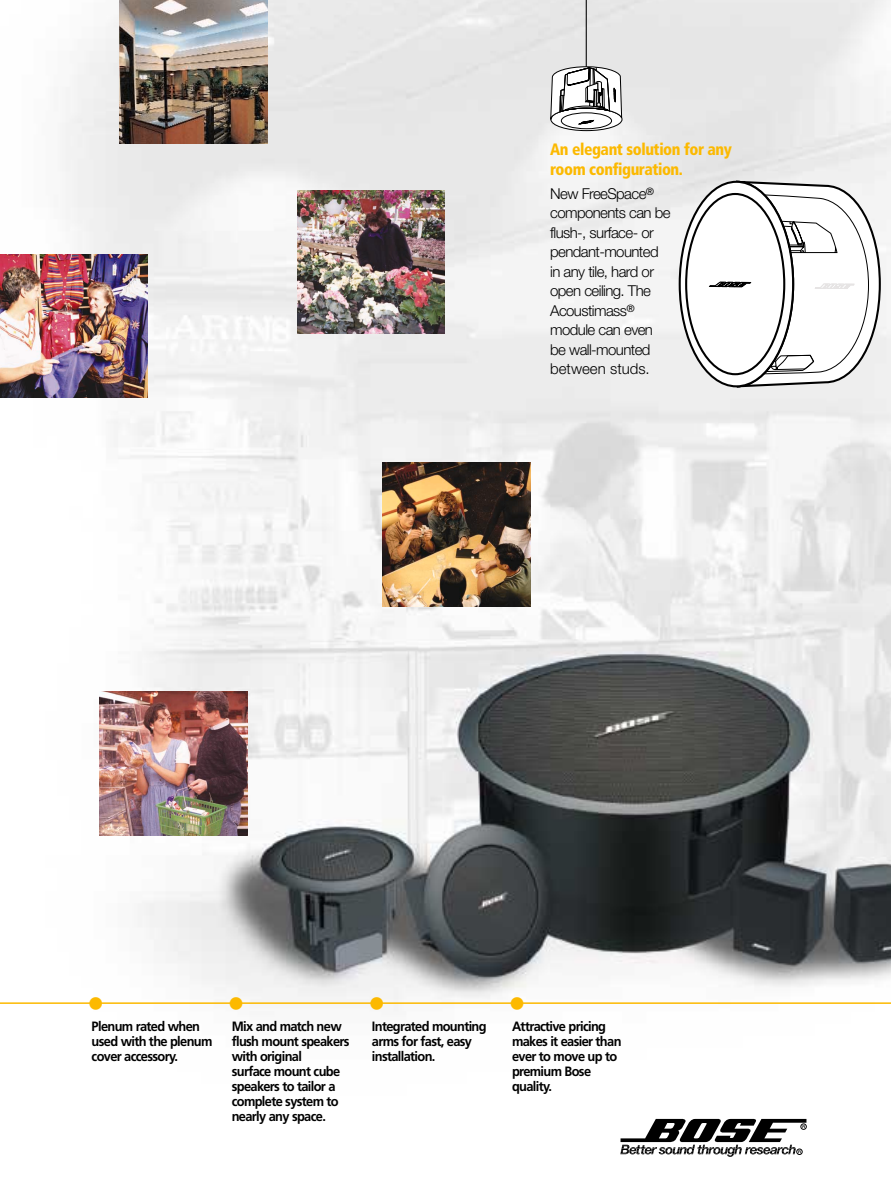
<style>
.page{position:relative;width:891px;height:1188px;background:#fff}
.page>*{position:absolute;margin:0;border:0;box-sizing:border-box;transform-origin:0 0}
.t1{font:900 condensed 36px "Frutiger";color:#fcb900}
.t2{font:900 condensed 16.5px/19.5px "Frutiger";letter-spacing:-.025em;color:#fcb900;scale:.95 1}
.t3{font:300 15px/19.5px "Helvetica Neue";letter-spacing:-.04em;color:#000}
.t4{font:700 13.5px/15px "Frutiger";letter-spacing:-.05em;color:#000;scale:.95 1}
</style>
<div class="page">
<img style="left:0;top:0;width:891px;height:1119px">
<img style="left:120px;top:0;width:147px;height:143px">
<img style="left:0;top:255px;width:148px;height:143px">
<img style="left:383px;top:463px;width:147px;height:143px">
<img style="left:297px;top:190px;width:148px;height:144px">
<img style="left:100px;top:692px;width:147px;height:143px">
<svg style="left:620px;top:1119px;width:187px;height:38px"></svg>
<hr style="left:0;top:1002px;width:891px;height:2px;background:#fcb900">
<hr style="left:586px;top:0;width:1px;height:67px;background:#000">
<svg style="left:550px;top:66px;width:73px;height:74px"></svg>
<svg style="left:680px;top:182px;width:113px;height:204px"></svg>
<svg style="left:708px;top:180px;width:174px;height:209px"></svg>
<p class="t2" style="left:550px;top:141px;width:193px">An elegant solution for any room configuration.</p>
<p class="t3" style="left:550px;top:185px;width:122px">New FreeSpace<sup>® </sup>components can be flush-, surface- or pendant-mounted in any tile, hard or open ceiling. The<br>Acoustimass<sup>® </sup>module can even be wall-mounted between studs.</p>
<h1 class="t1" style="left:87px;top:989px;width:19px">•</h1>
<h1 class="t1" style="left:227px;top:989px;width:19px">•</h1>
<h1 class="t1" style="left:368px;top:989px;width:19px">•</h1>
<h1 class="t1" style="left:508px;top:989px;width:19px">•</h1>
<p class="t4" style="left:92px;top:1020px;width:129px">Plenum rated when used with the plenum cover accessory.</p>
<p class="t4" style="left:232px;top:1020px;width:126px">Mix and match new flush mount speakers with original<br>surface mount cube speakers to tailor a complete system to nearly any space.</p>
<p class="t4" style="left:372px;top:1020px;width:122px">Integrated mounting arms for fast, easy installation.</p>
<p class="t4" style="left:512px;top:1020px;width:117px">Attractive pricing makes it easier than ever to move up to premium Bose quality.</p>
</div>
